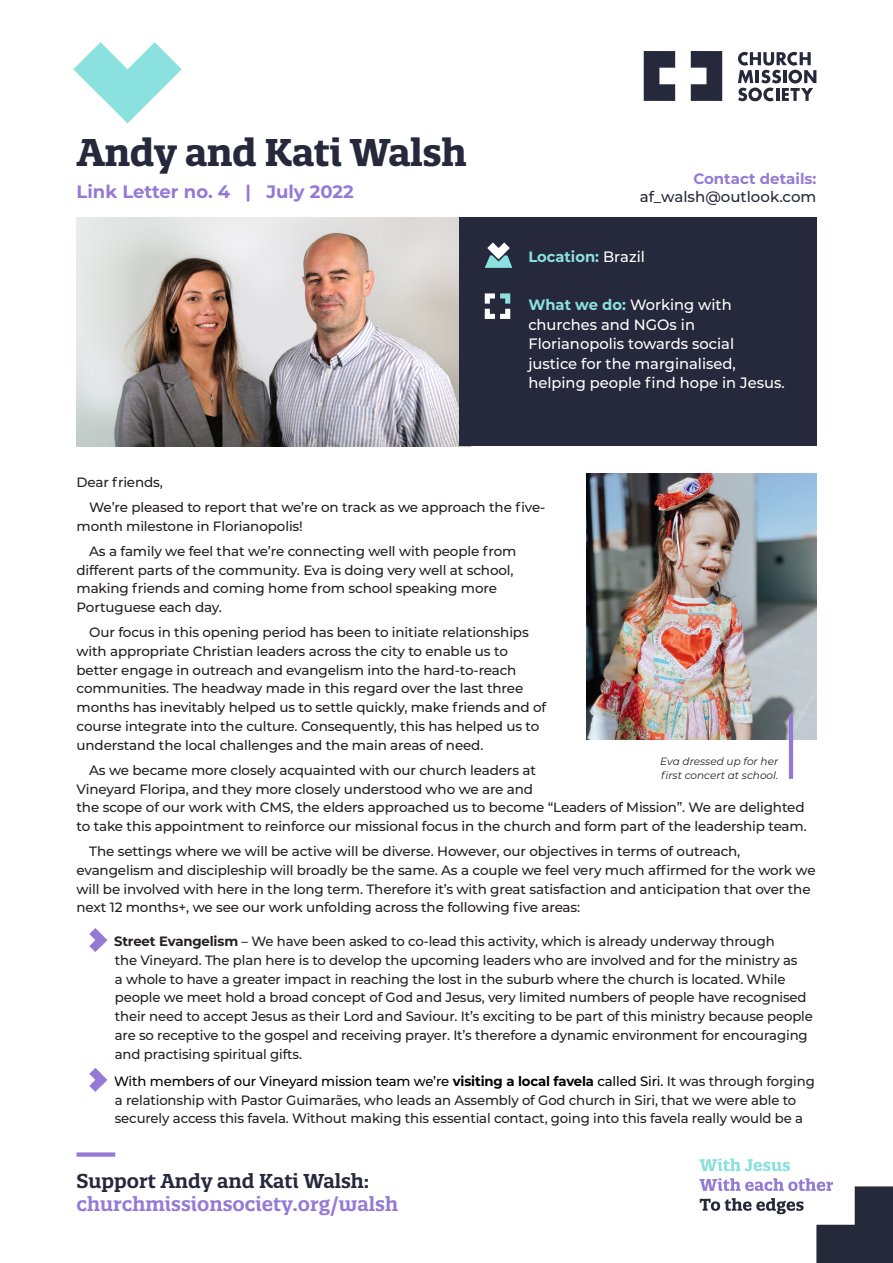
<style>
.page{position:relative;width:893px;height:1263px;background:#fff}
.page>*{position:absolute;margin:0;border:0;box-sizing:border-box;transform-origin:0 0}
.t1{font:700 37.5px "Quatro Slab";letter-spacing:-.01em;color:#26293c}
.t2{font:600 19.5px "Quatro Slab";color:#947ad5}
.t3{font:600 19.5px "Quatro Slab";color:#26293c}
.t4{font:700 18px "Montserrat";color:#947ad5}
.t5{font:500 15px/19.5px "Montserrat";color:#fff}
.t6{font:500 15px "Montserrat";color:#26293c}
.t7{font:700 15px "Montserrat";color:#8be1de}
.t8{font:700 15px "Montserrat";color:#947ad5}
.t9{font:500 13.5px/18.8px "Montserrat";letter-spacing:-.01em;color:#231f20}
.t10{font:italic 10.5px/13.5px "Montserrat";color:#231f20}
.s1{font-weight:500;color:#fff}
.s2{font-weight:700;color:#8be1de}
.s3{font-weight:700}
.s4{color:#000}
.s5{font-weight:700;color:#000}
.s6{color:#202124}
</style>
<div class="page">
<svg style="left:89px;top:928px;width:18px;height:24px"></svg>
<svg style="left:89px;top:1068px;width:18px;height:24px"></svg>
<img style="left:587px;top:473px;width:229px;height:267px">
<hr style="left:789px;top:714px;width:4px;height:65px;background:#947ad5">
<img style="left:77px;top:218px;width:382px;height:228px">
<div style="left:459px;top:217px;width:357px;height:229px;background:#26293c"></div>
<svg style="left:73px;top:42px;width:109px;height:81px"></svg>
<svg style="left:691px;top:51px;width:31px;height:50px"></svg>
<svg style="left:644px;top:51px;width:31px;height:50px"></svg>
<svg style="left:738px;top:52px;width:78px;height:49px"></svg>
<svg style="left:485px;top:242px;width:27px;height:26px"></svg>
<svg style="left:485px;top:293px;width:25px;height:26px"></svg>
<div style="left:77px;top:1152px;width:38px;height:5px;background:#947ad5"></div>
<svg style="left:699px;top:1158px;width:91px;height:13px"></svg>
<svg style="left:699px;top:1178px;width:194px;height:85px"></svg>
<h1 class="t1" style="left:77px;top:129px;width:392px">Andy and Kati Walsh</h1>
<h3 class="t4" style="left:77px;top:179px;width:279px">Link Letter no. 4 | July 2022</h3>
<p class="t8" style="left:693px;top:168px;width:125px">Contact details:</p>
<p class="t6" style="left:640px;top:186px;width:178px">af_walsh@outlook.com</p>
<p class="t7" style="left:528px;top:246px;width:118px">Location: <span class="s1">Brazil</span></p>
<p class="t5" style="left:528px;top:294px;width:258px"><span class="s2">What we do:</span> Working with churches and NGOs in<br>Florianopolis towards social justice for the marginalised, helping people find hope in Jesus.</p>
<p class="t9" style="left:89px;top:469px;width:458px;line-height:25px;text-indent:-13px">Dear friends,<br>We’re pleased to report that we’re on track as we approach the five-</p>
<p class="t9" style="left:89px;top:513px;width:429px;line-height:25px;text-indent:-13px">month milestone in Florianopolis!<br>As a family we feel that we’re connecting well with people from</p>
<p class="t9" style="left:77px;top:560px;width:439px">different parts of the community. Eva is doing very well at school, making friends and coming home from school speaking more<br>Portuguese each day.</p>
<p class="t9" style="left:77px;top:622px;width:471px;text-indent:13px">Our focus in this opening period has been to initiate relationships with appropriate Christian leaders across the city to enable us to better engage in outreach and evangelism into the hard-to-reach communities. The headway made in this regard over the last three months has inevitably helped us to settle quickly, make friends and of course integrate into the culture. Consequently, this has helped us to understand the local challenges and the main areas of need.</p>
<p class="t9" style="left:77px;top:760px;width:732px;text-indent:13px">As we became more closely acquainted with our church leaders at<br>Vineyard Floripa, and they more closely understood who we are and<br>the scope of our work with CMS, the elders approached us to become “Leaders of Mission”. We are delighted to take this appointment to reinforce our missional focus in the church and form part of the leadership team.</p>
<p class="t9" style="left:77px;top:841px;width:741px;text-indent:13px">The settings where we will be active will be diverse. However, our objectives in terms of outreach, evangelism and discipleship will broadly be the same. As a couple we feel very much affirmed for the work we will be involved with here in the long term. Therefore it’s with great satisfaction and anticipation that over the next 12 months+, we see our work unfolding across the following five areas:</p>
<p class="t9" style="left:114px;top:931px;width:700px"><span class="s3">Street Evangelism</span> – We have been asked to co-lead this activity, which is already underway through<br>the Vineyard. The plan here is to develop the upcoming leaders who are involved and for the ministry as<br>a whole to have a greater impact in reaching the lost in the suburb where the church is located. While people we meet hold a broad concept of God and Jesus, very limited numbers of people have recognised their need to accept Jesus as their Lord and Saviour. It’s exciting to be part of this ministry because people are so receptive to the gospel and receiving prayer. It’s therefore a dynamic environment for encouraging and practising spiritual gifts.</p>
<p class="t9" style="left:114px;top:1071px;width:702px"><span class="s4">With members of our Vineyard mission team we’re</span> <span class="s5">visiting a local favela</span> <span class="s4">called Siri.</span> It was through forging a relationship with Pastor <span class="s6">Guimarães</span>, who leads an Assembly of God church in Siri, that we were able to securely access this favela. Without making this essential contact, going into this favela really would be a</p>
<p class="t10" style="left:660px;top:754px;width:119px">Eva dressed up for her first concert at school.</p>
<h2 class="t3" style="left:77px;top:1169px;width:294px">Support Andy and Kati Walsh:</h2>
<h2 class="t2" style="left:77px;top:1191px;width:323px">churchmissionsociety.org/walsh</h2>
</div>
